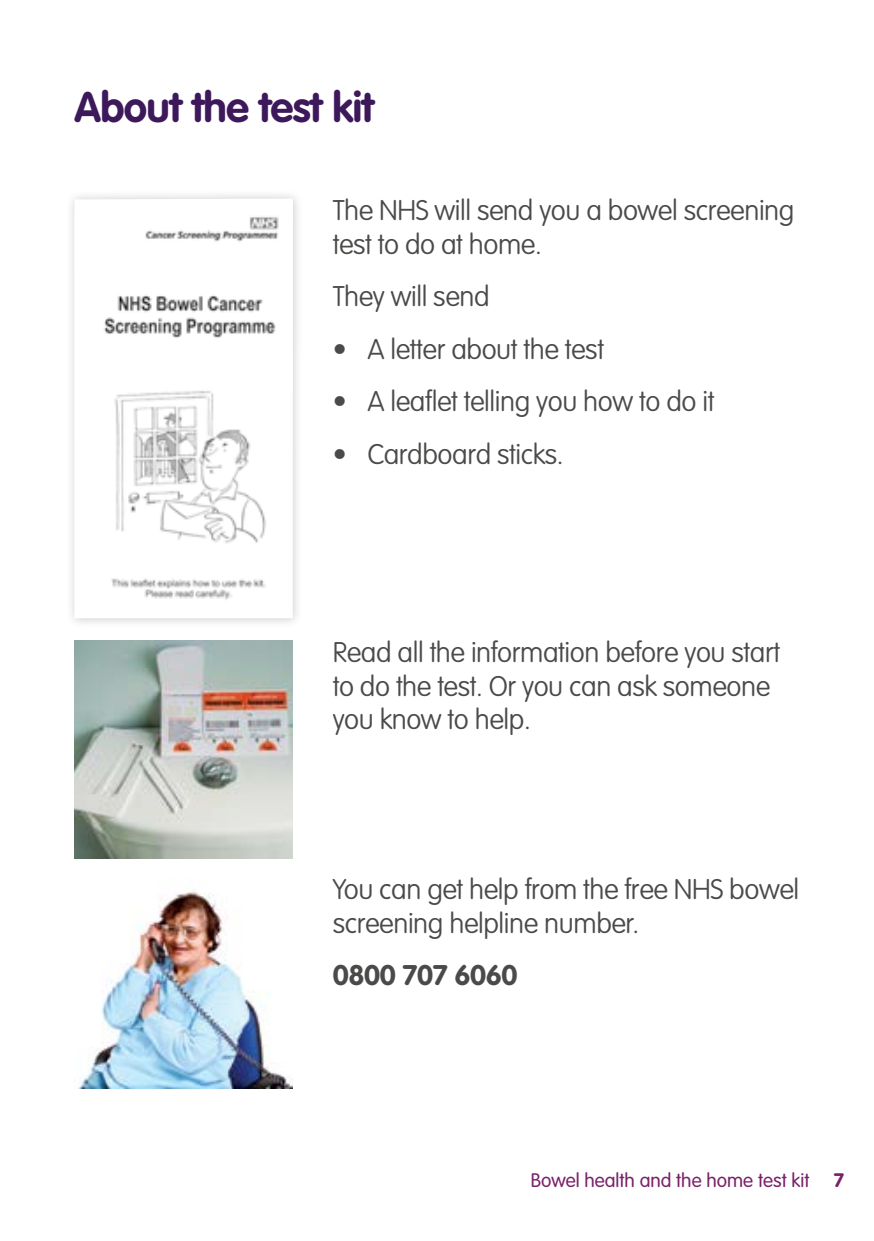
<style>
.page{position:relative;width:874px;height:1241px;background:#fff}
.page>*{position:absolute;margin:0;border:0;box-sizing:border-box;transform-origin:0 0}
.t1{font:700 42px "VAG Rounded Std";letter-spacing:-.015em;color:#3d195b}
.t2{font:100 28px/33.6px "VAG Rounded Std";letter-spacing:-.015em;color:#4a4a49}
.t3{font:700 28px "VAG Rounded Std";letter-spacing:-.015em;color:#4a4a49}
.t4{font:300 19.25px "VAG Rounded Std";color:#782168}
.t5{font:700 19.25px "VAG Rounded Std";color:#782168}
</style>
<div class="page">
<img style="left:74px;top:640px;width:219px;height:218px">
<img style="left:78px;top:890px;width:215px;height:198px">
<div style="left:66px;top:190px;width:238px;height:437px;background:#000;opacity:.2"></div>
<svg style="left:74px;top:198px;width:219px;height:420px"></svg>
<img style="left:74px;top:214px;width:214px;height:404px">
<h1 class="t1" style="left:74px;top:82px;width:301px">About the test kit</h1>
<p class="t2" style="left:332px;top:194px;width:463px">The NHS will send you a bowel screening test to do at home.</p>
<p class="t2" style="left:332px;top:280px;width:158px">They will send</p>
<p class="t2" style="left:332px;top:333px;width:273px">• A letter about the test</p>
<p class="t2" style="left:332px;top:385px;width:383px">• A leaflet telling you how to do it</p>
<p class="t2" style="left:332px;top:438px;width:232px">• Cardboard sticks.</p>
<p class="t2" style="left:332px;top:636px;width:448px">Read all the information before you start to do the test. Or you can ask someone you know to help.</p>
<p class="t2" style="left:332px;top:873px;width:468px">You can get help from the free NHS bowel screening helpline number.</p>
<p class="t3" style="left:332px;top:959px;width:186px">0800 707 6060</p>
<p class="t4" style="left:530px;top:1169px;width:280px">Bowel health and the home test kit</p>
<p class="t5" style="left:833px;top:1168px;width:12px">7</p>
</div>
